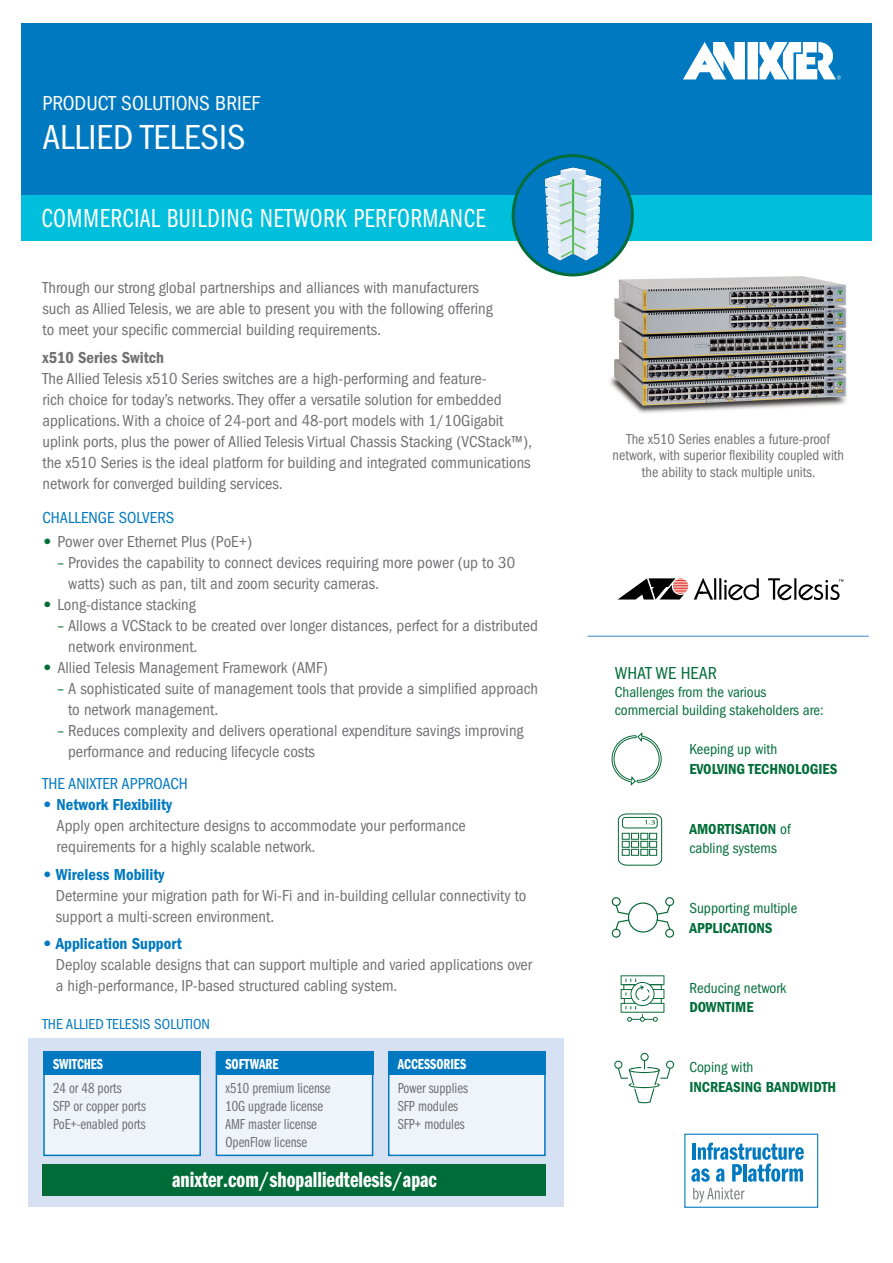
<style>
.page{position:relative;width:893px;height:1263px;background:#fff}
.page>*{position:absolute;margin:0;border:0;box-sizing:border-box;transform-origin:0 0}
.t1{font:condensed 36px "ITC Franklin Gothic Std";color:#fff}
.t2{font:27px "ITC Franklin Gothic Std Bk Cp";letter-spacing:.02em;color:#fff}
.t3{font:22.5px "ITC Franklin Gothic Std Dm Cp";color:#fff}
.t4{font:condensed 21px "ITC Franklin Gothic Std";color:#fff}
.t5{font:condensed 18px "ITC Franklin Gothic Std";color:#006d38}
.t6{font:condensed 16.5px/21px "ITC Franklin Gothic Std";color:#717073}
.t7{font:16.5px "ITC Franklin Gothic Std Dm Cd";color:#0079c1}
.t8{font:condensed 16.5px "ITC Franklin Gothic Std";color:#0079c1}
.t9{font:16.5px "ITC Franklin Gothic Std Dm Cd";color:#717073}
.t10{font:15px/18px "ITC Franklin Gothic Std Bk Cp";color:#717073}
.t11{font:condensed 15px/18px "ITC Franklin Gothic Std";color:#006d38}
.t12{font:condensed 15px/16.5px "ITC Franklin Gothic Std";color:#717073;text-align:center;scale:.95 1}
.t13{font:15px "ITC Franklin Gothic Std Dm Cd";color:#006d38}
.t14{font:15px "ITC Franklin Gothic Std Dm Cp";color:#fff}
.t15{font:condensed 15px "ITC Franklin Gothic Std";color:#0079c1}
.s1{font-family:"ITC Franklin Gothic Std Hvy";font-stretch:normal;color:#006d38}
.s2{color:#006d38}
.s3{font-family:"ITC Franklin Gothic Std Hvy"}
.s4{font-family:"ITC Franklin Gothic Std";font-stretch:condensed}
</style>
<div class="page">
<svg style="left:618px;top:578px;width:141px;height:22px"></svg>
<svg style="left:768px;top:578px;width:75px;height:22px"></svg>
<img style="left:609px;top:276px;width:238px;height:137px">
<div style="left:21px;top:23px;width:851px;height:172px;background:#0079c1"></div>
<div style="left:21px;top:195px;width:851px;height:46px;background:#00bfdc"></div>
<div style="left:747px;top:42px;width:11px;height:37px;background:#fff"></div>
<svg style="left:683px;top:42px;width:62px;height:37px"></svg>
<svg style="left:759px;top:42px;width:82px;height:37px"></svg>
<div style="left:684px;top:1134px;width:134px;height:74px;border:1px solid #0079c1"></div>
<svg style="left:691px;top:1142px;width:113px;height:40px"></svg>
<svg style="left:693px;top:1188px;width:51px;height:14px"></svg>
<div style="left:28px;top:1038px;width:535px;height:169px;background:#d6e2f4"></div>
<div style="left:44px;top:1053px;width:156px;height:102px;background:#eff4fa"></div>
<div style="left:43px;top:1052px;width:158px;height:104px;border:2px solid #0079c1"></div>
<div style="left:216px;top:1053px;width:157px;height:102px;background:#eff4fa"></div>
<div style="left:216px;top:1052px;width:157px;height:104px;border:2px solid #0079c1"></div>
<div style="left:389px;top:1053px;width:156px;height:102px;background:#eff4fa"></div>
<div style="left:388px;top:1052px;width:158px;height:104px;border:2px solid #0079c1"></div>
<div style="left:43px;top:1051px;width:158px;height:24px;background:#0079c1"></div>
<div style="left:216px;top:1051px;width:157px;height:24px;background:#0079c1"></div>
<div style="left:388px;top:1051px;width:158px;height:24px;background:#0079c1"></div>
<div style="left:43px;top:1164px;width:503px;height:31px;background:#006d38"></div>
<hr style="left:587px;top:635px;width:282px;height:2px;background:#7cacdc">
<img style="left:513px;top:156px;width:119px;height:119px;border-radius:60px">
<div style="left:512px;top:154px;width:122px;height:122px;border:3px solid #006d38;border-radius:50%"></div>
<svg style="left:611px;top:732px;width:51px;height:54px"></svg>
<svg style="left:618px;top:813px;width:44px;height:53px"></svg>
<svg style="left:621px;top:975px;width:43px;height:47px"></svg>
<svg style="left:614px;top:1053px;width:60px;height:50px"></svg>
<svg style="left:612px;top:897px;width:62px;height:41px"></svg>
<p class="t4" style="left:43px;top:92px;width:219px">PRODUCT SOLUTIONS BRIEF</p>
<h1 class="t1" style="left:43px;top:116px;width:204px">ALLIED TELESIS</h1>
<h2 class="t2" style="left:41px;top:204px;width:445px">COMMERCIAL BUILDING NETWORK PERFORMANCE</h2>
<p class="t6" style="left:43px;top:277px;width:452px">Through our strong global partnerships and alliances with manufacturers such as Allied Telesis, we are able to present you with the following offering to meet your specific commercial building requirements.</p>
<p class="t9" style="left:43px;top:348px;width:123px">x510 Series Switch</p>
<p class="t6" style="left:43px;top:368px;width:491px">The Allied Telesis x510 Series switches are a high-performing and feature-<br>rich choice for today’s networks. They offer a versatile solution for embedded applications. With a choice of 24-port and 48-port models with 1/10Gigabit uplink ports, plus the power of Allied Telesis Virtual Chassis Stacking (VCStack™), the x510 Series is the ideal platform for building and integrated communications network for converged building services.</p>
<p class="t8" style="left:43px;top:509px;width:133px">CHALLENGE SOLVERS</p>
<p class="t6" style="left:43px;top:531px;width:211px"><span class="s1">•</span> Power over Ethernet Plus (PoE+)</p>
<p class="t6" style="left:68px;top:552px;width:448px;text-indent:-11px"><span class="s2">–</span> Provides the capability to connect devices requiring more power (up to 30 watts) such as pan, tilt and zoom security cameras.</p>
<p class="t6" style="left:43px;top:594px;width:155px"><span class="s1">•</span> Long-distance stacking</p>
<p class="t6" style="left:68px;top:615px;width:471px;text-indent:-11px"><span class="s2">–</span> Allows a VCStack to be created over longer distances, perfect for a distributed network environment.</p>
<p class="t6" style="left:43px;top:658px;width:287px"><span class="s1">•</span> Allied Telesis Management Framework (AMF)</p>
<p class="t6" style="left:68px;top:679px;width:471px;text-indent:-11px"><span class="s2">–</span> A sophisticated suite of management tools that provide a simplified approach to network management.</p>
<p class="t6" style="left:68px;top:721px;width:457px;text-indent:-11px"><span class="s2">–</span> Reduces complexity and delivers operational expenditure savings improving performance and reducing lifecycle costs</p>
<p class="t8" style="left:43px;top:774px;width:147px">THE ANIXTER APPROACH</p>
<p class="t7" style="left:43px;top:795px;width:131px"><span class="s3">•</span> Network Flexibility</p>
<p class="t6" style="left:57px;top:815px;width:411px">Apply open architecture designs to accommodate your performance requirements for a highly scalable network.</p>
<p class="t7" style="left:43px;top:865px;width:123px"><span class="s3">•</span> Wireless Mobility</p>
<p class="t6" style="left:56px;top:885px;width:472px">Determine your migration path for Wi-Fi and in-building cellular connectivity to support a multi-screen environment.</p>
<p class="t7" style="left:43px;top:934px;width:141px"><span class="s3">•</span> Application Support</p>
<p class="t6" style="left:56px;top:955px;width:478px">Deploy scalable designs that can support multiple and varied applications over a high-performance, IP-based structured cabling system.</p>
<p class="t15" style="left:43px;top:1015px;width:169px">THE ALLIED TELESIS SOLUTION</p>
<p class="t14" style="left:53px;top:1055px;width:52px">SWITCHES</p>
<p class="t14" style="left:225px;top:1055px;width:55px">SOFTWARE</p>
<p class="t14" style="left:398px;top:1055px;width:70px">ACCESSORIES</p>
<p class="t10" style="left:53px;top:1079px;width:94px">24 or 48 ports<br>SFP or copper ports<br>PoE+-enabled ports</p>
<p class="t10" style="left:225px;top:1079px;width:107px">x510 premium license<br>10G upgrade license<br>AMF master license<br>OpenFlow license</p>
<p class="t10" style="left:398px;top:1079px;width:72px">Power supplies<br>SFP modules<br>SFP+ modules</p>
<h3 class="t3" style="left:172px;top:1167px;width:266px">anixter.com/shopalliedtelesis/apac</h3>
<p class="t12" style="left:612px;top:431px;width:245px">The x510 Series enables a future-proof network, with superior flexibility coupled with the ability to stack multiple units.</p>
<p class="t5" style="left:615px;top:662px;width:104px">WHAT WE HEAR</p>
<p class="t11" style="left:615px;top:683px;width:211px">Challenges from the various commercial building stakeholders are:</p>
<p class="t11" style="left:689px;top:740px;width:89px">Keeping up with</p>
<p class="t13" style="left:689px;top:760px;width:150px">EVOLVING TECHNOLOGIES</p>
<p class="t13" style="left:689px;top:820px;width:103px">AMORTISATION <span class="s4">of</span></p>
<p class="t11" style="left:689px;top:839px;width:89px">cabling systems</p>
<p class="t11" style="left:689px;top:899px;width:109px">Supporting multiple</p>
<p class="t13" style="left:689px;top:919px;width:85px">APPLICATIONS</p>
<p class="t11" style="left:689px;top:979px;width:98px">Reducing network</p>
<p class="t13" style="left:689px;top:999px;width:66px">DOWNTIME</p>
<p class="t11" style="left:689px;top:1058px;width:66px">Coping with</p>
<p class="t13" style="left:689px;top:1078px;width:148px">INCREASING BANDWIDTH</p>
</div>
